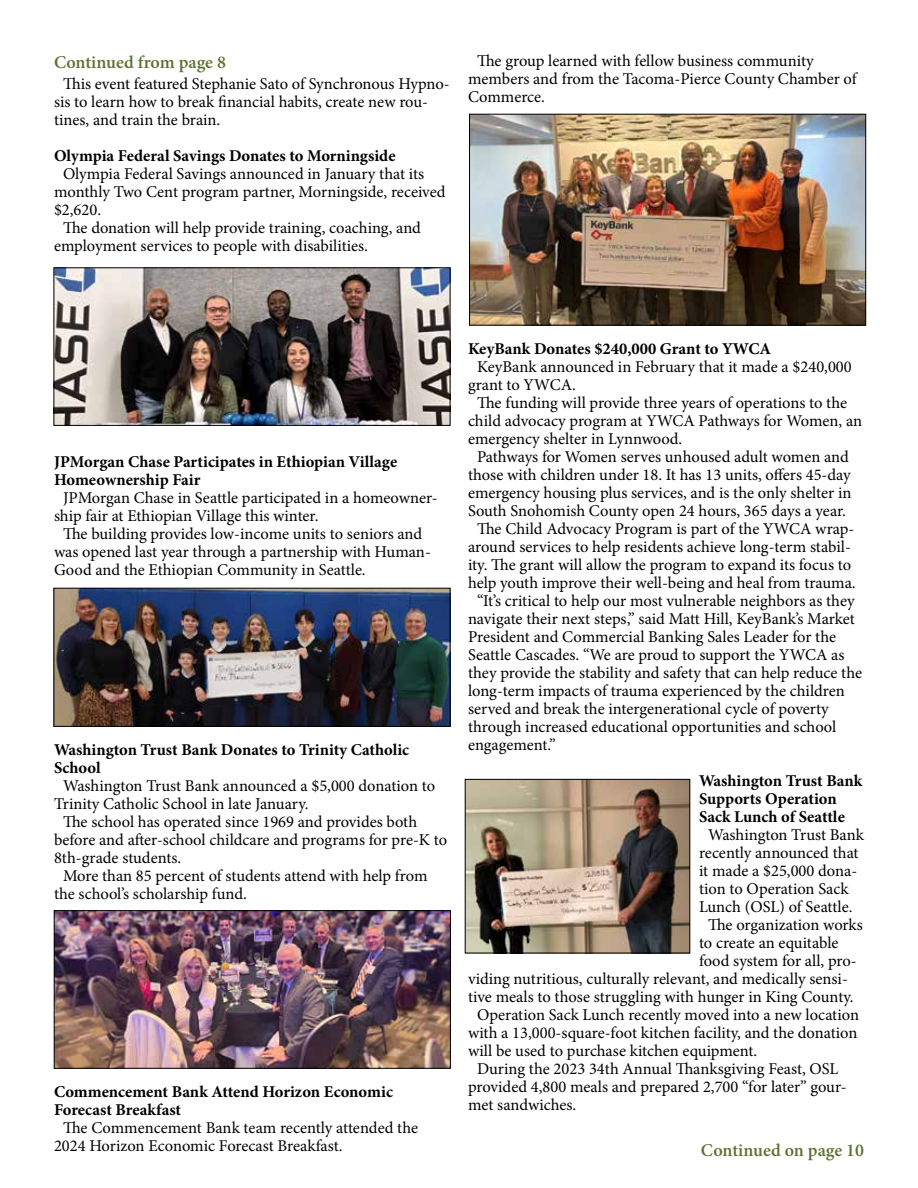
<style>
.page{position:relative;width:918px;height:1188px;background:#fff}
.page>*{position:absolute;margin:0;border:0;box-sizing:border-box;transform-origin:0 0}
.t1{font:600 18px "Minion Pro";color:#5f7232}
.t2{font:16.5px/18px "Minion Pro";color:#000}
.t3{font:700 16.5px/18px "Minion Pro";color:#000}
</style>
<div class="page">
<img style="left:56px;top:270px;width:392px;height:154px">
<div style="left:54px;top:268px;width:396px;height:158px;border:1px solid #000"></div>
<img style="left:56px;top:590px;width:392px;height:135px">
<div style="left:54px;top:588px;width:396px;height:139px;border:1px solid #000"></div>
<img style="left:56px;top:912px;width:393px;height:154px">
<div style="left:54px;top:910px;width:397px;height:158px;border:1px solid #000"></div>
<img style="left:467px;top:781px;width:221px;height:170px">
<div style="left:465px;top:779px;width:225px;height:174px;border:1px solid #000"></div>
<img style="left:471px;top:116px;width:393px;height:207px">
<div style="left:469px;top:114px;width:397px;height:211px;border:1px solid #000"></div>
<p class="t1" style="left:54px;top:50px;width:173px">Continued from page 8</p>
<p class="t2" style="left:54px;top:75px;width:397px;text-indent:9px">This event featured Stephanie Sato of Synchronous Hypno&shy;sis to learn how to break financial habits, create new rou&shy;tines, and train the brain.</p>
<p class="t3" style="left:54px;top:147px;width:343px">Olympia Federal Savings Donates to Morningside</p>
<p class="t2" style="left:63px;top:165px;width:363px">Olympia Federal Savings announced in January that its</p>
<p class="t2" style="left:54px;top:183px;width:393px">monthly Two Cent program partner, Morningside, received</p>
<p class="t2" style="left:54px;top:201px;width:49px">$2,620.</p>
<p class="t2" style="left:63px;top:219px;width:360px">The donation will help provide training, coaching, and</p>
<p class="t2" style="left:54px;top:237px;width:316px">employment services to people with disabilities.</p>
<p class="t2" style="left:468px;top:52px;width:390px;text-indent:9px">The group learned with fellow business community members and from the Tacoma-Pierce County Chamber of<br>Commerce.</p>
<p class="t3" style="left:54px;top:453px;width:345px">JPMorgan Chase Participates in Ethiopian Village<br>Homeownership Fair</p>
<p class="t2" style="left:63px;top:489px;width:376px">JPMorgan Chase in Seattle participated in a homeowner-</p>
<p class="t2" style="left:54px;top:507px;width:266px">ship fair at Ethiopian Village this winter.</p>
<p class="t2" style="left:63px;top:525px;width:361px">The building provides low-income units to seniors and</p>
<p class="t2" style="left:54px;top:543px;width:378px">was opened last year through a partnership with Human-</p>
<p class="t2" style="left:54px;top:561px;width:313px">Good and the Ethiopian Community in Seattle.</p>
<p class="t3" style="left:54px;top:741px;width:357px">Washington Trust Bank Donates to Trinity Catholic<br>School</p>
<p class="t2" style="left:63px;top:777px;width:374px">Washington Trust Bank announced a $5,000 donation to</p>
<p class="t2" style="left:54px;top:795px;width:256px">Trinity Catholic School in late January.</p>
<p class="t2" style="left:63px;top:813px;width:356px">The school has operated since 1969 and provides both</p>
<p class="t2" style="left:54px;top:831px;width:395px">before and after-school childcare and programs for pre-K to</p>
<p class="t2" style="left:54px;top:849px;width:129px">8th-grade students.</p>
<p class="t2" style="left:63px;top:867px;width:366px">More than 85 percent of students attend with help from</p>
<p class="t2" style="left:54px;top:885px;width:194px">the school’s scholarship fund.</p>
<p class="t3" style="left:54px;top:1083px;width:340px">Commencement Bank Attend Horizon Economic<br>Forecast Breakfast</p>
<p class="t2" style="left:54px;top:1119px;width:366px;text-indent:9px">The Commencement Bank team recently attended the<br>2024 Horizon Economic Forecast Breakfast.</p>
<p class="t3" style="left:468px;top:340px;width:305px">KeyBank Donates $240,000 Grant to YWCA</p>
<p class="t2" style="left:477px;top:358px;width:376px">KeyBank announced in February that it made a $240,000</p>
<p class="t2" style="left:468px;top:376px;width:109px">grant to YWCA.</p>
<p class="t2" style="left:477px;top:394px;width:372px">The funding will provide three years of operations to the</p>
<p class="t2" style="left:468px;top:412px;width:396px">child advocacy program at YWCA Pathways for Women, an</p>
<p class="t2" style="left:468px;top:430px;width:216px">emergency shelter in Lynnwood.</p>
<p class="t2" style="left:477px;top:448px;width:373px">Pathways for Women serves unhoused adult women and</p>
<p class="t2" style="left:468px;top:466px;width:384px">those with children under 18. It has 13 units, offers 45-day</p>
<p class="t2" style="left:468px;top:484px;width:385px">emergency housing plus services, and is the only shelter in</p>
<p class="t2" style="left:468px;top:502px;width:380px">South Snohomish County open 24 hours, 365 days a year.</p>
<p class="t2" style="left:477px;top:520px;width:379px">The Child Advocacy Program is part of the YWCA wrap-</p>
<p class="t2" style="left:468px;top:538px;width:384px">around services to help residents achieve long-term stabil-</p>
<p class="t2" style="left:468px;top:556px;width:385px">ity. The grant will allow the program to expand its focus to</p>
<p class="t2" style="left:468px;top:574px;width:389px">help youth improve their well-being and heal from trauma.</p>
<p class="t2" style="left:477px;top:592px;width:379px">“It’s critical to help our most vulnerable neighbors as they</p>
<p class="t2" style="left:468px;top:610px;width:388px">navigate their next steps,” said Matt Hill, KeyBank’s Market</p>
<p class="t2" style="left:468px;top:628px;width:370px">President and Commercial Banking Sales Leader for the</p>
<p class="t2" style="left:468px;top:646px;width:378px">Seattle Cascades. “We are proud to support the YWCA as</p>
<p class="t2" style="left:468px;top:664px;width:396px">they provide the stability and safety that can help reduce the</p>
<p class="t2" style="left:468px;top:682px;width:378px">long-term impacts of trauma experienced by the children</p>
<p class="t2" style="left:468px;top:700px;width:362px">served and break the intergenerational cycle of poverty</p>
<p class="t2" style="left:468px;top:718px;width:370px">through increased educational opportunities and school</p>
<p class="t2" style="left:468px;top:736px;width:89px">engagement.”</p>
<p class="t3" style="left:699px;top:772px;width:165px">Washington Trust Bank<br>Supports Operation<br>Sack Lunch of Seattle</p>
<p class="t2" style="left:708px;top:826px;width:158px">Washington Trust Bank</p>
<p class="t2" style="left:699px;top:844px;width:161px">recently announced that</p>
<p class="t2" style="left:699px;top:862px;width:160px">it made a $25,000 dona-</p>
<p class="t2" style="left:699px;top:880px;width:151px">tion to Operation Sack</p>
<p class="t2" style="left:699px;top:898px;width:155px">Lunch (OSL) of Seattle.</p>
<p class="t2" style="left:708px;top:916px;width:156px">The organization works</p>
<p class="t2" style="left:699px;top:934px;width:141px">to create an equitable</p>
<p class="t2" style="left:699px;top:952px;width:159px">food system for all, pro-</p>
<p class="t2" style="left:468px;top:970px;width:381px">viding nutritious, culturally relevant, and medically sensi-</p>
<p class="t2" style="left:468px;top:988px;width:387px">tive meals to those struggling with hunger in King County.</p>
<p class="t2" style="left:477px;top:1006px;width:384px">Operation Sack Lunch recently moved into a new location</p>
<p class="t2" style="left:468px;top:1024px;width:391px">with a 13,000-square-foot kitchen facility, and the donation</p>
<p class="t2" style="left:468px;top:1042px;width:291px">will be used to purchase kitchen equipment.</p>
<p class="t2" style="left:477px;top:1060px;width:363px">During the 2023 34th Annual Thanksgiving Feast, OSL</p>
<p class="t2" style="left:468px;top:1078px;width:380px">provided 4,800 meals and prepared 2,700 “for later” gour-</p>
<p class="t2" style="left:468px;top:1096px;width:110px">met sandwiches.</p>
<p class="t1" style="left:701px;top:1138px;width:165px">Continued on page 10</p>
</div>
